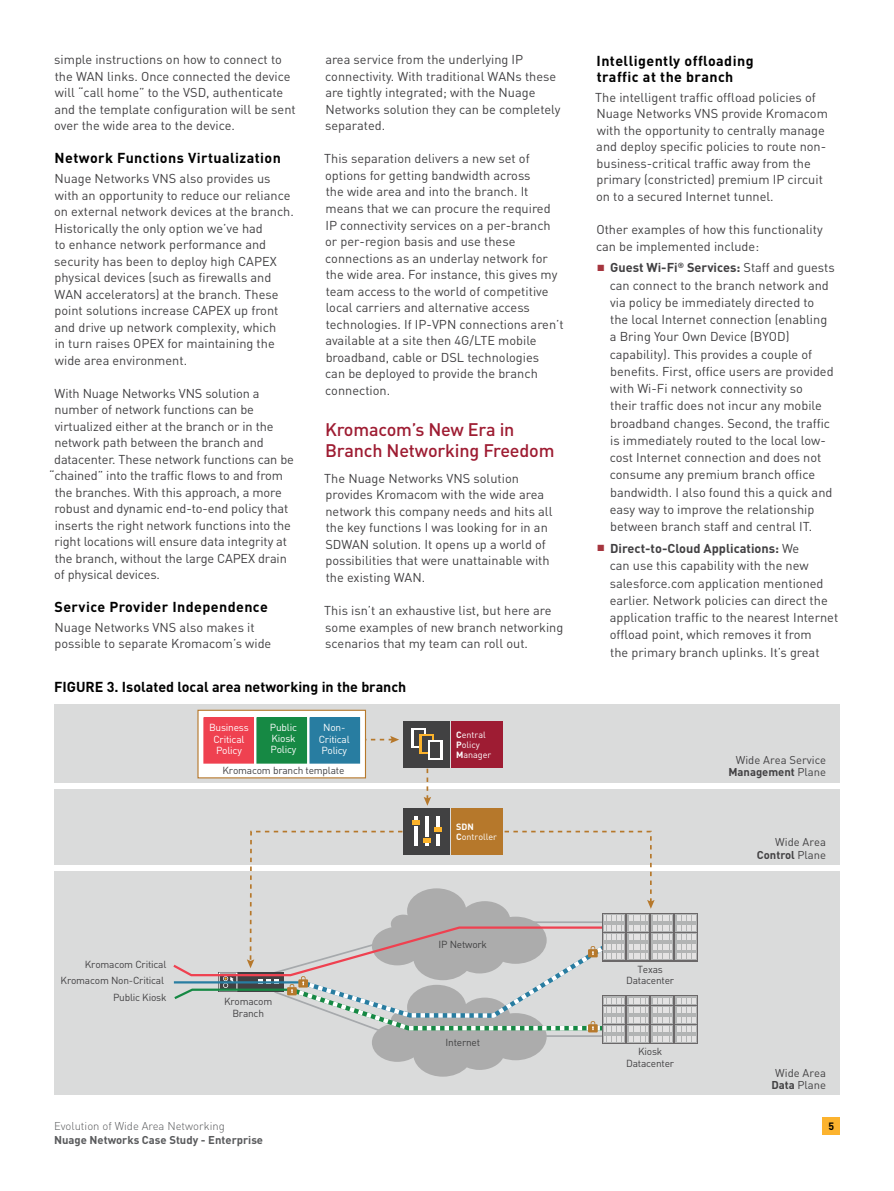
<style>
.page{position:relative;width:894px;height:1191px;background:#fff}
.page>*{position:absolute;margin:0;border:0;box-sizing:border-box;transform-origin:0 0}
.t1{font:500 18px/21.6px "DIN";letter-spacing:-.01em;color:#9e1c32}
.t2{font:700 14.25px/16.5px "DIN";letter-spacing:.03em;color:#000}
.t3{font:700 14.25px "DIN";color:#000}
.t4{font:12.75px/16.5px "DIN";color:#414042}
.t5{font:11.25px/12.3px "DIN";color:#424143;text-align:right}
.t6{font:700 11.25px "DIN";color:#58595b}
.t7{font:300 11.25px "DIN";color:#58595b}
.t8{font:700 10.5px "DIN";color:#000}
.t9{font:10.2px/11.2px "DIN";letter-spacing:-.02em;color:#424143;text-align:center}
.t10{font:10.2px/11.2px "DIN";letter-spacing:-.02em;color:#fff;text-align:center}
.t11{font:10.2px "DIN";letter-spacing:-.02em;color:#414142}
.t12{font:9px/10.2px "DIN";color:#fff}
.s1{font-weight:700}
.s2{color:#a5353e}
</style>
<div class="page">
<div style="left:822px;top:1117px;width:17px;height:17px;background:#fcb32e"></div>
<div style="left:54px;top:870px;width:785px;height:224px;background:#dadbdb"></div>
<div style="left:54px;top:703px;width:785px;height:79px;background:#dadbdb"></div>
<svg style="left:366px;top:735px;width:33px;height:8px"></svg>
<div style="left:198px;top:710px;width:167px;height:67px;background:#fff"></div>
<div style="left:197px;top:709px;width:169px;height:69px;border:1px solid #b6782b"></div>
<div style="left:54px;top:789px;width:785px;height:75px;background:#dadbdb"></div>
<svg style="left:423px;top:767px;width:8px;height:38px"></svg>
<svg style="left:249px;top:829px;width:403px;height:59px"></svg>
<div style="left:204px;top:717px;width:49px;height:46px;background:#ef4150"></div>
<div style="left:203px;top:717px;width:51px;height:46px;border:1px solid #ef4150"></div>
<div style="left:257px;top:717px;width:49px;height:46px;background:#168944"></div>
<div style="left:256px;top:717px;width:51px;height:46px;border:1px solid #168944"></div>
<div style="left:310px;top:717px;width:49px;height:46px;background:#287da1"></div>
<div style="left:309px;top:717px;width:51px;height:46px;border:1px solid #287da1"></div>
<div style="left:451px;top:721px;width:51px;height:46px;background:#9e1c33"></div>
<div style="left:403px;top:721px;width:47px;height:46px;background:#414142"></div>
<svg style="left:411px;top:728px;width:14px;height:19px"></svg>
<div style="left:413px;top:730px;width:10px;height:15px;background:#414142"></div>
<svg style="left:420px;top:734px;width:14px;height:19px"></svg>
<div style="left:422px;top:736px;width:9px;height:15px;background:#414142"></div>
<div style="left:428px;top:740px;width:14px;height:20px;background:#fff"></div>
<div style="left:430px;top:742px;width:10px;height:16px;background:#414142"></div>
<div style="left:451px;top:808px;width:51px;height:46px;background:#b6782b"></div>
<div style="left:403px;top:808px;width:47px;height:46px;background:#414142"></div>
<svg style="left:414px;top:826px;width:3px;height:19px"></svg>
<svg style="left:425px;top:816px;width:3px;height:20px"></svg>
<hr style="left:436px;top:816px;width:4px;height:14px;background:#fff">
<hr style="left:436px;top:833px;width:4px;height:12px;background:#fff">
<svg style="left:412px;top:816px;width:7px;height:8px"></svg>
<svg style="left:423px;top:838px;width:7px;height:7px"></svg>
<svg style="left:434px;top:827px;width:8px;height:4px"></svg>
<svg style="left:650px;top:995px;width:23px;height:48px"></svg>
<svg style="left:674px;top:995px;width:24px;height:48px"></svg>
<svg style="left:677px;top:1036px;width:19px;height:6px"></svg>
<svg style="left:677px;top:998px;width:18px;height:42px"></svg>
<svg style="left:650px;top:912px;width:23px;height:49px"></svg>
<svg style="left:674px;top:912px;width:24px;height:49px"></svg>
<svg style="left:677px;top:915px;width:18px;height:43px"></svg>
<svg style="left:173px;top:888px;width:498px;height:188px"></svg>
<p class="t4" style="left:54px;top:51px;width:243px">simple instructions on how to connect to the WAN links. Once connected the device will “call home” to the VSD, authenticate and the template configuration will be sent over the wide area to the device.</p>
<p class="t2" style="left:55px;top:149px;width:228px">Network Functions Virtualization</p>
<p class="t4" style="left:54px;top:170px;width:241px">Nuage Networks VNS also provides us with an opportunity to reduce our reliance on external network devices at the branch.<br>Historically the only option we’ve had<br>to enhance network performance and security has been to deploy high CAPEX physical devices (such as firewalls and WAN accelerators) at the branch. These point solutions increase CAPEX up front and drive up network complexity, which<br>in turn raises OPEX for maintaining the wide area environment.</p>
<p class="t4" style="left:55px;top:384px;width:206px">With Nuage Networks VNS solution a</p>
<p class="t4" style="left:54px;top:401px;width:201px">number of network functions can be</p>
<p class="t4" style="left:55px;top:417px;width:220px">virtualized either at the branch or in the</p>
<p class="t4" style="left:54px;top:434px;width:211px">network path between the branch and</p>
<p class="t4" style="left:54px;top:450px;width:241px">datacenter. These network functions can be</p>
<p class="t4" style="left:49px;top:467px;width:235px">“chained” into the traffic flows to and from</p>
<p class="t4" style="left:55px;top:483px;width:228px">the branches. With this approach, a more</p>
<p class="t4" style="left:54px;top:500px;width:235px">robust and dynamic end-to-end policy that</p>
<p class="t4" style="left:55px;top:516px;width:238px">inserts the right network functions into the</p>
<p class="t4" style="left:54px;top:533px;width:234px">right locations will ensure data integrity at</p>
<p class="t4" style="left:55px;top:549px;width:233px">the branch, without the large CAPEX drain</p>
<p class="t4" style="left:54px;top:566px;width:107px">of physical devices.</p>
<p class="t2" style="left:54px;top:598px;width:215px">Service Provider Independence</p>
<p class="t4" style="left:54px;top:618px;width:218px">Nuage Networks VNS also makes it possible to separate Kromacom’s wide</p>
<p class="t4" style="left:325px;top:51px;width:237px">area service from the underlying IP connectivity. With traditional WANs these are tightly integrated; with the Nuage Networks solution they can be completely separated.</p>
<p class="t4" style="left:324px;top:150px;width:241px">This separation delivers a new set of options for getting bandwidth across<br>the wide area and into the branch. It means that we can procure the required IP connectivity services on a per-branch or per-region basis and use these connections as an underlay network for the wide area. For instance, this gives my team access to the world of competitive local carriers and alternative access technologies. If IP-VPN connections aren’t available at a site then 4G/LTE mobile broadband, cable or DSL technologies<br>can be deployed to provide the branch connection.</p>
<h1 class="t1" style="left:325px;top:418px;width:231px">Kromacom’s New Era in<br>Branch Networking Freedom</h1>
<p class="t4" style="left:324px;top:469px;width:230px">The Nuage Networks VNS solution provides Kromacom with the wide area network this company needs and hits all the key functions I was looking for in an SDWAN solution. It opens up a world of possibilities that were unattainable with the existing WAN.</p>
<p class="t4" style="left:324px;top:601px;width:240px">This isn’t an exhaustive list, but here are some examples of new branch networking scenarios that my team can roll out.</p>
<p class="t3" style="left:54px;top:677px;width:354px">FIGURE 3. Isolated local area networking in the branch</p>
<p class="t10" style="left:209px;top:721px;width:41px">Business<br>Critical<br>Policy</p>
<p class="t10" style="left:270px;top:721px;width:29px;text-align:left">Public<br>Kiosk<br>Policy</p>
<p class="t9" style="left:222px;top:764px;width:123px">Kromacom branch template</p>
<p class="t10" style="left:318px;top:721px;width:33px">Non-<br>Critical<br>Policy</p>
<p class="t12" style="left:456px;top:729px;width:37px"><span class="s1">C</span>entral<br><span class="s1">P</span>olicy<br><span class="s1">M</span>anager</p>
<p class="t12" style="left:456px;top:821px;width:42px"><span class="s1">SDN<br>C</span>ontroller</p>
<p class="t2" style="left:596px;top:52px;width:158px">Intelligently offloading traffic at the branch</p>
<p class="t4" style="left:595px;top:89px;width:234px">The intelligent traffic offload policies of Nuage Networks VNS provide Kromacom with the opportunity to centrally manage and deploy specific policies to route non&shy;business-critical traffic away from the primary (constricted) premium IP circuit on to a secured Internet tunnel.</p>
<p class="t4" style="left:596px;top:221px;width:228px">Other examples of how this functionality can be implemented include:</p>
<p class="t4" style="left:609px;top:259px;width:226px;line-height:17.2px;text-indent:-12px"><span class="s2">■</span> <span class="s1">Guest Wi-Fi</span><sup>®</sup> <span class="s1">Services:</span> Staff and guests can connect to the branch network and via policy be immediately directed to the local Internet connection (enabling a Bring Your Own Device (BYOD) capability). This provides a couple of benefits. First, office users are provided with Wi-Fi network connectivity so<br>their traffic does not incur any mobile broadband changes. Second, the traffic is immediately routed to the local low&shy;cost Internet connection and does not consume any premium branch office bandwidth. I also found this a quick and easy way to improve the relationship between branch staff and central IT.</p>
<p class="t4" style="left:609px;top:539px;width:230px;line-height:17.2px;text-indent:-12px"><span class="s2">■</span> <span class="s1">Direct-to-Cloud Applications:</span> We<br>can use this capability with the new salesforce.com application mentioned earlier. Network policies can direct the application traffic to the nearest Internet offload point, which removes it from<br>the primary branch uplinks. It’s great</p>
<p class="t5" style="left:728px;top:753px;width:99px">Wide Area Service<br><span class="s1">Management</span> Plane</p>
<p class="t5" style="left:756px;top:835px;width:71px">Wide Area<br><span class="s1">Control</span> Plane</p>
<p class="t9" style="left:61px;top:955px;width:107px;line-height:16.5px;text-align:right">Kromacom Critical<br>Kromacom Non-Critical<br>Public Kiosk</p>
<p class="t9" style="left:224px;top:995px;width:50px">Kromacom<br>Branch</p>
<p class="t7" style="left:54px;top:1118px;width:172px">Evolution of Wide Area Networking</p>
<p class="t6" style="left:54px;top:1131px;width:210px">Nuage Networks Case Study - Enterprise</p>
<p class="t11" style="left:438px;top:937px;width:50px">IP Network</p>
<p class="t11" style="left:445px;top:1036px;width:36px">Internet</p>
<p class="t9" style="left:626px;top:963px;width:50px">Texas<br>Datacenter</p>
<p class="t9" style="left:626px;top:1045px;width:50px">Kiosk<br>Datacenter</p>
<p class="t5" style="left:771px;top:1066px;width:56px;text-align:center">Wide Area<br><span class="s1">Data</span> Plane</p>
<p class="t8" style="left:828px;top:1118px;width:7px">5</p>
</div>
